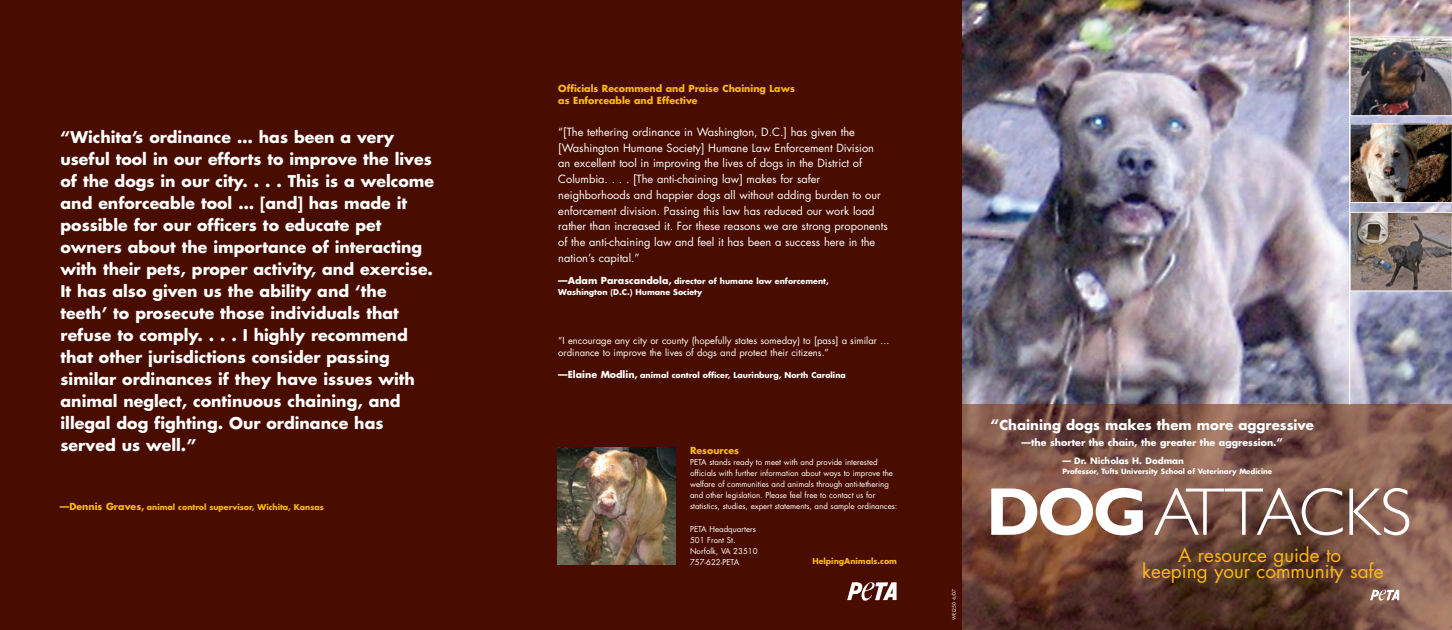
<style>
.page{position:relative;width:1452px;height:630px;background:#fff}
.page>*{position:absolute;margin:0;border:0;box-sizing:border-box;transform-origin:0 0}
.t1{font:300 67.88px "Gill Sans";letter-spacing:-.025em;color:#fff}
.t2{font:18.88px/16.5px "Futura";color:#fcb914;text-align:center}
.t3{font:700 15.75px/22px "Futura";color:#fff}
.t4{font:700 13.38px "Futura";color:#fff}
.t5{font:11px/15.8px "Futura";color:#fff}
.t6{font:9.5px/12.4px "Futura";color:#fff}
.t7{font:700 9.5px/12.4px "Futura";color:#fcb914}
.t8{font:700 9.5px "Futura";color:#fff}
.t9{font:700 8.62px "Futura";color:#fff}
.t10{font:7.88px/11px "Futura";color:#fff}
.t11{font:700 7.88px/11px "Futura";color:#fff}
.t12{font:700 7.88px "Futura";color:#fcb914}
.t13{font:700 7.12px "Futura";color:#fff}
.t14{font:4.75px "Futura";color:#fff}
.s1{font-size:9.5px}
.s2{font-size:14.12px}
.s3{font-size:10.25px}
.s4{font-weight:700}
</style>
<div class="page">
<img style="left:0;top:0;width:1451px;height:630px">
<p class="t3" style="left:61px;top:127px;width:375px">“Wichita’s ordinance … has been a very useful tool in our efforts to improve the lives of the dogs in our city. . . . This is a welcome and enforceable tool … [and] has made it possible for our officers to educate pet owners about the importance of interacting with their pets, proper activity, and exercise.<br>It has also given us the ability and ‘the teeth’ to prosecute those individuals that refuse to comply. . . . I highly recommend that other jurisdictions consider passing similar ordinances if they have issues with animal neglect, continuous chaining, and illegal dog fighting. Our ordinance has served us well.”</p>
<p class="t12" style="left:60px;top:503px;width:265px"><span class="s1">—Dennis Graves,</span> animal control supervisor, Wichita, Kansas</p>
<p class="t7" style="left:558px;top:83px;width:238px">Officials Recommend and Praise Chaining Laws as Enforceable and Effective</p>
<p class="t5" style="left:558px;top:125px;width:331px">“[The tethering ordinance in Washington, D.C.] has given the [Washington Humane Society] Humane Law Enforcement Division an excellent tool in improving the lives of dogs in the District of Columbia. . . . [The anti-chaining law] makes for safer neighborhoods and happier dogs all without adding burden to our enforcement division. Passing this law has reduced our work load rather than increased it. For these reasons we are strong proponents of the anti-chaining law and feel it has been a success here in the nation’s capital.”</p>
<p class="t11" style="left:558px;top:276px;width:272px"><span class="s1">—Adam Parascandola,</span> director of humane law enforcement,<br>Washington (D.C.) Humane Society</p>
<p class="t6" style="left:558px;top:335px;width:333px">“I encourage any city or county (hopefully states someday) to [pass] a similar … ordinance to improve the lives of dogs and protect their citizens.”</p>
<p class="t11" style="left:558px;top:370px;width:289px"><span class="s1">—Elaine Modlin,</span> animal control officer, Laurinburg, North Carolina</p>
<p class="t7" style="left:690px;top:445px;width:50px">Resources</p>
<p class="t10" style="left:690px;top:458px;width:209px">PETA stands ready to meet with and provide interested officials with further information about ways to improve the welfare of communities and animals through anti-tethering and other legislation. Please feel free to contact us for statistics, studies, expert statements, and sample ordinances:</p>
<p class="t10" style="left:690px;top:524px;width:69px">PETA Headquarters<br>501 Front St.<br>Norfolk, VA 23510<br>757-622-PETA</p>
<p class="t12" style="left:812px;top:558px;width:86px">HelpingAnimals.com</p>
<p class="t14" style="left:951px;top:620px;width:33px;rotate:-90deg">WEL250 4/07</p>
<p class="t4" style="left:990px;top:419px;width:325px"><span class="s2">“</span>Chaining dogs makes them more aggressive</p>
<p class="t8" style="left:1021px;top:438px;width:263px">—the shorter the chain, the greater the aggression.<span class="s3">”</span></p>
<p class="t9" style="left:1062px;top:457px;width:123px">— Dr. Nicholas H. Dodman</p>
<p class="t13" style="left:1062px;top:469px;width:211px">Professor, Tufts University School of Veterinary Medicine</p>
<h1 class="t1" style="left:986px;top:488px;width:427px"><span class="s4">DOG</span>ATTACKS</h1>
<p class="t2" style="left:1142px;top:548px;width:243px">A resource guide to<br>keeping your community safe</p>
</div>
